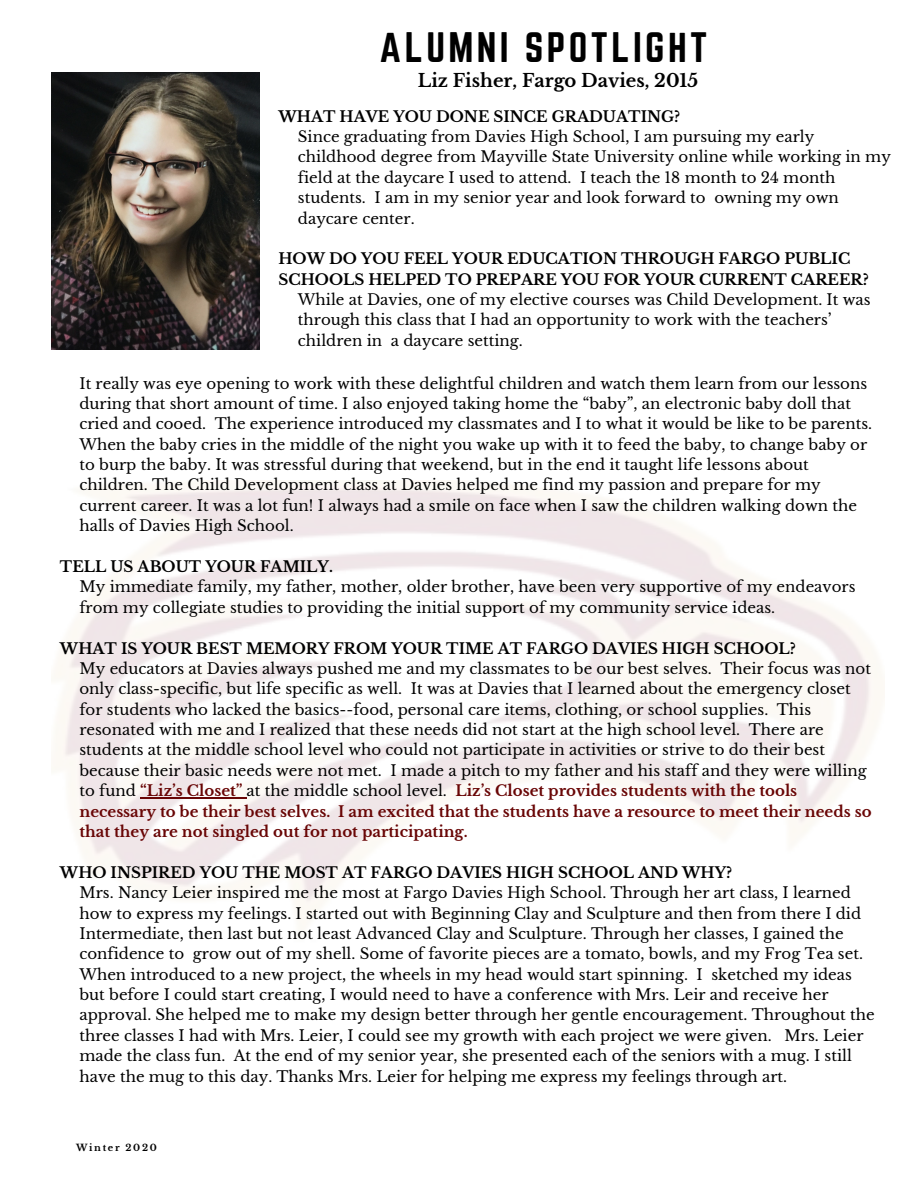
<style>
.page{position:relative;width:918px;height:1188px;background:#fff}
.page>*{position:absolute;margin:0;border:0;box-sizing:border-box;transform-origin:0 0}
.t1{font:37.35px "Norwester";letter-spacing:.09em;color:#000}
.t2{font:700 18px "Libre Baskerville";color:#000}
.t3{font:15px/20.4px "Libre Baskerville";color:#000}
.t4{font:700 15px/20.4px "Libre Baskerville";color:#000}
.t5{font:700 9.3px "Libre Baskerville";letter-spacing:.18em;color:#000}
.s1{font-weight:700;color:#690606}
</style>
<div class="page">
<img style="left:53px;top:481px;width:831px;height:449px">
<hr style="left:140px;top:798px;width:107px;height:1px;background:#690606">
<img style="left:51px;top:73px;width:208px;height:276px">
<h1 class="t1" style="left:380px;top:29px;width:329px">ALUMNI SPOTLIGHT</h1>
<p class="t2" style="left:418px;top:70px;width:282px">Liz Fisher, Fargo Davies, 2015</p>
<p class="t4" style="left:278px;top:106px;width:403px">WHAT HAVE YOU DONE SINCE GRADUATING?</p>
<p class="t3" style="left:298px;top:127px;width:594px">Since graduating from Davies High School, I am pursuing my early childhood degree from Mayville State University online while working in my field at the daycare I used to attend. I teach the 18 month to 24 month students. I am in my senior year and look forward to owning my own daycare center.</p>
<p class="t4" style="left:278px;top:249px;width:592px">HOW DO YOU FEEL YOUR EDUCATION THROUGH FARGO PUBLIC<br>SCHOOLS HELPED TO PREPARE YOU FOR YOUR CURRENT CAREER?</p>
<p class="t3" style="left:298px;top:290px;width:574px">While at Davies, one of my elective courses was Child Development. It was through this class that I had an opportunity to work with the teachers’ children in a daycare setting.</p>
<p class="t3" style="left:79px;top:373px;width:794px">It really was eye opening to work with these delightful children and watch them learn from our lessons during that short amount of time. I also enjoyed taking home the “baby”, an electronic baby doll that cried and cooed. The experience introduced my classmates and I to what it would be like to be parents.<br>When the baby cries in the middle of the night you wake up with it to feed the baby, to change baby or to burp the baby. It was stressful during that weekend, but in the end it taught life lessons about children. The Child Development class at Davies helped me find my passion and prepare for my current career. It was a lot fun! I always had a smile on face when I saw the children walking down the halls of Davies High School.</p>
<p class="t4" style="left:60px;top:557px;width:274px">TELL US ABOUT YOUR FAMILY.</p>
<p class="t3" style="left:79px;top:577px;width:778px">My immediate family, my father, mother, older brother, have been very supportive of my endeavors from my collegiate studies to providing the initial support of my community service ideas.</p>
<p class="t4" style="left:60px;top:638px;width:737px">WHAT IS YOUR BEST MEMORY FROM YOUR TIME AT FARGO DAVIES HIGH SCHOOL?</p>
<p class="t3" style="left:79px;top:659px;width:794px">My educators at Davies always pushed me and my classmates to be our best selves. Their focus was not only class-specific, but life specific as well. It was at Davies that I learned about the emergency closet for students who lacked the basics--food, personal care items, clothing, or school supplies. This resonated with me and I realized that these needs did not start at the high school level. There are students at the middle school level who could not participate in activities or strive to do their best because their basic needs were not met. I made a pitch to my father and his staff and they were willing to fund <span class="s1">“Liz’s Closet”</span> at the middle school level. <span class="s1">Liz’s Closet provides students with the tools necessary to be their best selves. I am excited that the students have a resource to meet their needs so that they are not singled out for not participating.</span></p>
<p class="t4" style="left:60px;top:862px;width:674px">WHO INSPIRED YOU THE MOST AT FARGO DAVIES HIGH SCHOOL AND WHY?</p>
<p class="t3" style="left:79px;top:883px;width:797px">Mrs. Nancy Leier inspired me the most at Fargo Davies High School. Through her art class, I learned how to express my feelings. I started out with Beginning Clay and Sculpture and then from there I did Intermediate, then last but not least Advanced Clay and Sculpture. Through her classes, I gained the confidence to grow out of my shell. Some of favorite pieces are a tomato, bowls, and my Frog Tea set.<br>When introduced to a new project, the wheels in my head would start spinning. I sketched my ideas but before I could start creating, I would need to have a conference with Mrs. Leir and receive her approval. She helped me to make my design better through her gentle encouragement. Throughout the three classes I had with Mrs. Leier, I could see my growth with each project we were given. Mrs. Leier made the class fun. At the end of my senior year, she presented each of the seniors with a mug. I still have the mug to this day. Thanks Mrs. Leier for helping me express my feelings through art.</p>
<p class="t5" style="left:76px;top:1142px;width:82px">Winter 2020</p>
</div>
